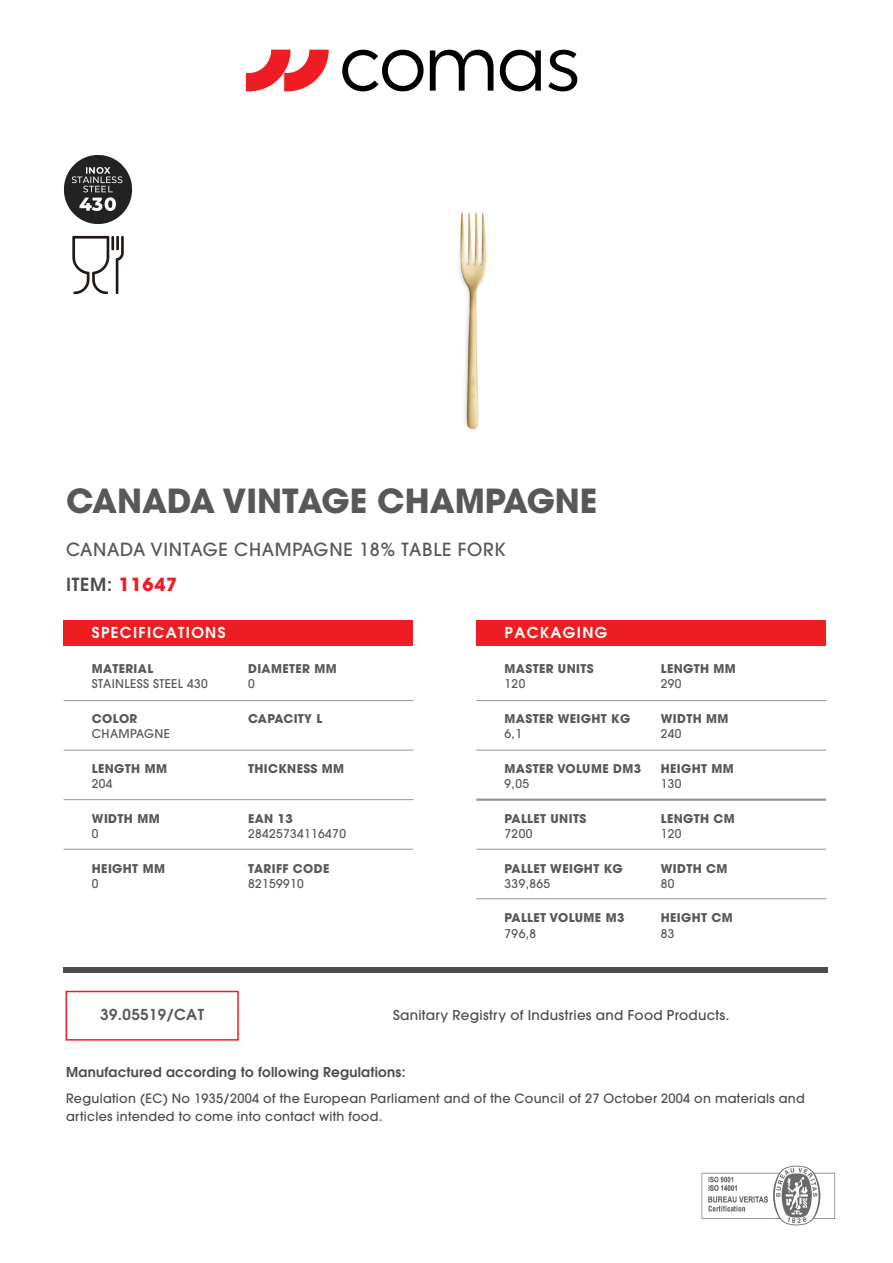
<style>
.page{position:relative;width:893px;height:1263px;background:#fff}
.page>*{position:absolute;margin:0;border:0;box-sizing:border-box;transform-origin:0 0}
.t1{font:700 33px "Avant Garde";color:#57585a}
.t2{font:500 18px/35.1px "Avant Garde";letter-spacing:.04em;color:#57585a}
.t3{font:600 15px "Avant Garde";letter-spacing:.09em;color:#fff}
.t4{font:600 15px "Avant Garde";letter-spacing:.03em;color:#57585a}
.t5{font:500 13.5px "Avant Garde";letter-spacing:.02em;color:#4b4c4d}
.t6{font:600 13.5px "Avant Garde";letter-spacing:.02em;color:#4b4c4d}
.t7{font:500 12.75px/18px "Avant Garde";letter-spacing:.02em;color:#4b4c4d}
.t8{font:700 12px "Avant Garde";letter-spacing:.03em;color:#57585a}
.t9{font:500 12px "Avant Garde";letter-spacing:.03em;color:#57585a}
.s1{font-weight:600;color:#4b4c4d}
.s2{font-weight:700;color:#ee1d23}
</style>
<div class="page">
<div style="left:64px;top:620px;width:349px;height:25px;background:#ee1d23"></div>
<div style="left:64px;top:967px;width:764px;height:6px;background:#4b4c4d"></div>
<hr style="left:64px;top:700px;width:349px;height:1px;background:#939598">
<hr style="left:64px;top:750px;width:349px;height:1px;background:#939598">
<hr style="left:64px;top:799px;width:349px;height:1px;background:#939598">
<hr style="left:64px;top:849px;width:349px;height:1px;background:#939598">
<div style="left:476px;top:620px;width:350px;height:25px;background:#ee1d23"></div>
<hr style="left:476px;top:700px;width:350px;height:1px;background:#939598">
<hr style="left:476px;top:750px;width:350px;height:1px;background:#939598">
<hr style="left:476px;top:798px;width:350px;height:3px;background:#939598">
<hr style="left:476px;top:849px;width:350px;height:1px;background:#939598">
<hr style="left:476px;top:898px;width:350px;height:1px;background:#939598">
<div style="left:66px;top:991px;width:173px;height:49px;border:2px solid #ee1d23"></div>
<img style="left:701px;top:1165px;width:135px;height:61px">
<img style="left:458px;top:210px;width:29px;height:220px">
<img style="left:63px;top:155px;width:70px;height:140px">
<img style="left:246px;top:49px;width:332px;height:43px">
<h1 class="t1" style="left:66px;top:480px;width:533px">CANADA VINTAGE CHAMPAGNE</h1>
<h2 class="t2" style="left:66px;top:531px;width:441px">CANADA VINTAGE CHAMPAGNE 18% TABLE FORK<br><span class="s1">ITEM:</span> <span class="s2">11647</span></h2>
<p class="t3" style="left:92px;top:623px;width:135px">SPECIFICATIONS</p>
<p class="t8" style="left:92px;top:661px;width:63px">MATERIAL</p>
<p class="t9" style="left:92px;top:677px;width:118px">STAINLESS STEEL 430</p>
<p class="t3" style="left:505px;top:623px;width:104px">PACKAGING</p>
<p class="t8" style="left:505px;top:661px;width:91px">MASTER UNITS</p>
<p class="t9" style="left:505px;top:677px;width:22px">120</p>
<p class="t8" style="left:505px;top:711px;width:127px">MASTER WEIGHT KG</p>
<p class="t9" style="left:505px;top:726px;width:19px">6,1</p>
<p class="t8" style="left:248px;top:661px;width:90px">DIAMETER MM</p>
<p class="t9" style="left:248px;top:677px;width:8px">0</p>
<p class="t8" style="left:248px;top:711px;width:76px">CAPACITY L</p>
<p class="t8" style="left:92px;top:711px;width:47px">COLOR</p>
<p class="t9" style="left:92px;top:726px;width:80px">CHAMPAGNE</p>
<p class="t8" style="left:92px;top:761px;width:77px">LENGTH MM</p>
<p class="t9" style="left:92px;top:776px;width:22px">204</p>
<p class="t8" style="left:92px;top:810px;width:69px">WIDTH MM</p>
<p class="t9" style="left:92px;top:826px;width:8px">0</p>
<p class="t8" style="left:92px;top:860px;width:75px">HEIGHT MM</p>
<p class="t9" style="left:92px;top:876px;width:8px">0</p>
<p class="t8" style="left:248px;top:761px;width:98px">THICKNESS MM</p>
<p class="t8" style="left:248px;top:810px;width:46px">EAN 13</p>
<p class="t9" style="left:248px;top:826px;width:99px">28425734116470</p>
<p class="t8" style="left:248px;top:860px;width:83px">TARIFF CODE</p>
<p class="t9" style="left:248px;top:876px;width:57px">82159910</p>
<p class="t8" style="left:505px;top:761px;width:138px">MASTER VOLUME DM3</p>
<p class="t9" style="left:505px;top:776px;width:26px">9,05</p>
<p class="t8" style="left:505px;top:810px;width:83px">PALLET UNITS</p>
<p class="t9" style="left:505px;top:826px;width:29px">7200</p>
<p class="t8" style="left:505px;top:860px;width:120px">PALLET WEIGHT KG</p>
<p class="t9" style="left:505px;top:876px;width:47px">339,865</p>
<p class="t9" style="left:505px;top:926px;width:33px">796,8</p>
<p class="t8" style="left:505px;top:910px;width:121px">PALLET VOLUME M3</p>
<p class="t8" style="left:661px;top:661px;width:77px">LENGTH MM</p>
<p class="t9" style="left:661px;top:677px;width:22px">290</p>
<p class="t8" style="left:661px;top:711px;width:69px">WIDTH MM</p>
<p class="t9" style="left:661px;top:726px;width:22px">240</p>
<p class="t8" style="left:661px;top:761px;width:75px">HEIGHT MM</p>
<p class="t9" style="left:661px;top:776px;width:22px">130</p>
<p class="t8" style="left:661px;top:810px;width:76px">LENGTH CM</p>
<p class="t9" style="left:661px;top:826px;width:22px">120</p>
<p class="t8" style="left:661px;top:860px;width:68px">WIDTH CM</p>
<p class="t9" style="left:661px;top:876px;width:15px">80</p>
<p class="t8" style="left:661px;top:910px;width:74px">HEIGHT CM</p>
<p class="t9" style="left:661px;top:926px;width:15px">83</p>
<p class="t4" style="left:100px;top:1005px;width:105px">39.05519/CAT</p>
<p class="t5" style="left:393px;top:1007px;width:338px">Sanitary Registry of Industries and Food Products.</p>
<p class="t6" style="left:66px;top:1063px;width:341px">Manufactured according to following Regulations:</p>
<p class="t7" style="left:66px;top:1090px;width:740px">Regulation (EC) No 1935/2004 of the European Parliament and of the Council of 27 October 2004 on materials and articles intended to come into contact with food.</p>
</div>
